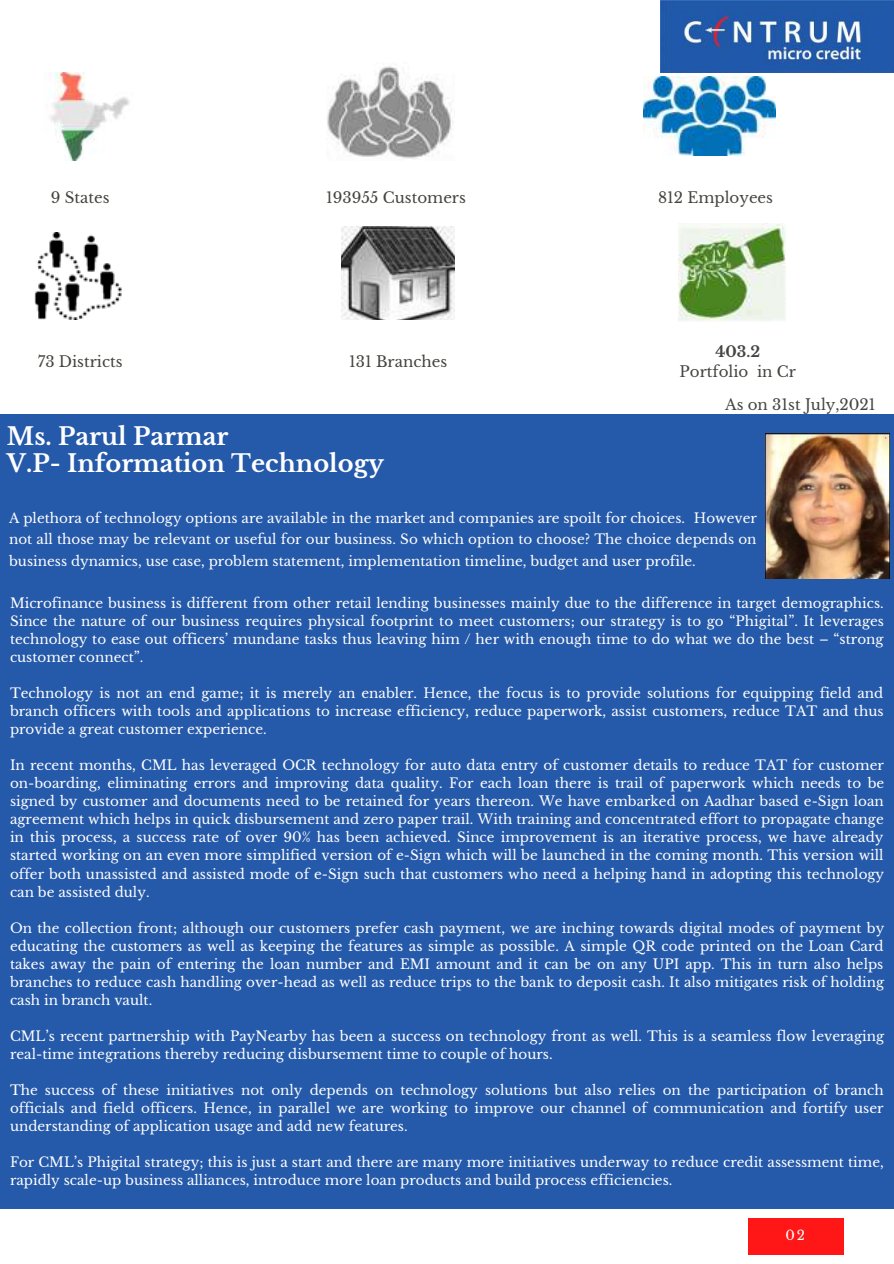
<style>
.page{position:relative;width:894px;height:1264px;background:#fff}
.page>*{position:absolute;margin:0;border:0;box-sizing:border-box;transform-origin:0 0}
.t1{font:700 24px/27px "Libre Baskerville";color:#fff}
.t2{font:15px/32.4px "Libre Baskerville";color:#444440}
.t3{font:700 15px "Libre Baskerville";color:#444440}
.t4{font:13.5px/18px "Libre Baskerville";color:#fff;text-align:justify}
.t5{font:13.2px "Libre Baskerville";color:#fff}
</style>
<div class="page">
<div style="left:748px;top:1218px;width:95px;height:36px;background:#ff1616"></div>
<div style="left:0;top:414px;width:893px;height:794px;background:#2559a9"></div>
<img style="left:660px;top:0;width:233px;height:72px">
<img style="left:327px;top:66px;width:126px;height:93px">
<img style="left:643px;top:77px;width:132px;height:79px">
<img style="left:34px;top:233px;width:88px;height:86px">
<img style="left:342px;top:226px;width:112px;height:94px">
<img style="left:678px;top:224px;width:106px;height:98px">
<img style="left:50px;top:72px;width:80px;height:88px">
<img style="left:765px;top:433px;width:124px;height:145px">
<p class="t2" style="left:51px;top:181px;width:60px">9 States</p>
<p class="t2" style="left:38px;top:346px;width:86px">73 Districts</p>
<p class="t2" style="left:326px;top:181px;width:141px">193955 Customers</p>
<p class="t2" style="left:658px;top:181px;width:116px">812 Employees</p>
<p class="t2" style="left:349px;top:346px;width:100px">131 Branches</p>
<p class="t3" style="left:715px;top:342px;width:46px">403.2</p>
<p class="t2" style="left:724px;top:356px;width:152px;text-indent:-45px">Portfolio in Cr<br>As on 31st July,2021</p>
<h1 class="t1" style="left:7px;top:422px;width:378px">Ms. Parul Parmar<br>V.P- Information Technology</h1>
<p class="t4" style="left:9px;top:507px;width:749px;line-height:21.5px">A plethora of technology options are available in the market and companies are spoilt for choices. However not all those may be relevant or useful for our business. So which option to choose? The choice depends on business dynamics, use case, problem statement, implementation timeline, budget and user profile.</p>
<p class="t4" style="left:10px;top:594px;width:875px">Microfinance business is different from other retail lending businesses mainly due to the difference in target demographics.<br>Since the nature of our business requires physical footprint to meet customers; our strategy is to go “Phigital”. It leverages technology to ease out officers’ mundane tasks thus leaving him / her with enough time to do what we do the best – “strong customer connect”.</p>
<p class="t4" style="left:10px;top:684px;width:874px">Technology is not an end game; it is merely an enabler. Hence, the focus is to provide solutions for equipping field and branch officers with tools and applications to increase efficiency, reduce paperwork, assist customers, reduce TAT and thus provide a great customer experience.</p>
<p class="t4" style="left:10px;top:756px;width:875px">In recent months, CML has leveraged OCR technology for auto data entry of customer details to reduce TAT for customer on-boarding, eliminating errors and improving data quality. For each loan there is trail of paperwork which needs to be signed by customer and documents need to be retained for years thereon. We have embarked on Aadhar based e-Sign loan agreement which helps in quick disbursement and zero paper trail. With training and concentrated effort to propagate change in this process, a success rate of over 90% has been achieved. Since improvement is an iterative process, we have already started working on an even more simplified version of e-Sign which will be launched in the coming month. This version will offer both unassisted and assisted mode of e-Sign such that customers who need a helping hand in adopting this technology can be assisted duly.</p>
<p class="t4" style="left:10px;top:918px;width:875px">On the collection front; although our customers prefer cash payment, we are inching towards digital modes of payment by educating the customers as well as keeping the features as simple as possible. A simple QR code printed on the Loan Card takes away the pain of entering the loan number and EMI amount and it can be on any UPI app. This in turn also helps branches to reduce cash handling over-head as well as reduce trips to the bank to deposit cash. It also mitigates risk of holding cash in branch vault.</p>
<p class="t4" style="left:10px;top:1026px;width:875px">CML’s recent partnership with PayNearby has been a success on technology front as well. This is a seamless flow leveraging real-time integrations thereby reducing disbursement time to couple of hours.</p>
<p class="t4" style="left:10px;top:1081px;width:874px">The success of these initiatives not only depends on technology solutions but also relies on the participation of branch officials and field officers. Hence, in parallel we are working to improve our channel of communication and fortify user understanding of application usage and add new features.</p>
<p class="t4" style="left:10px;top:1153px;width:875px">For CML’s Phigital strategy; this is just a start and there are many more initiatives underway to reduce credit assessment time, rapidly scale-up business alliances, introduce more loan products and build process efficiencies.</p>
<p class="t5" style="left:785px;top:1227px;width:21px">02</p>
</div>
